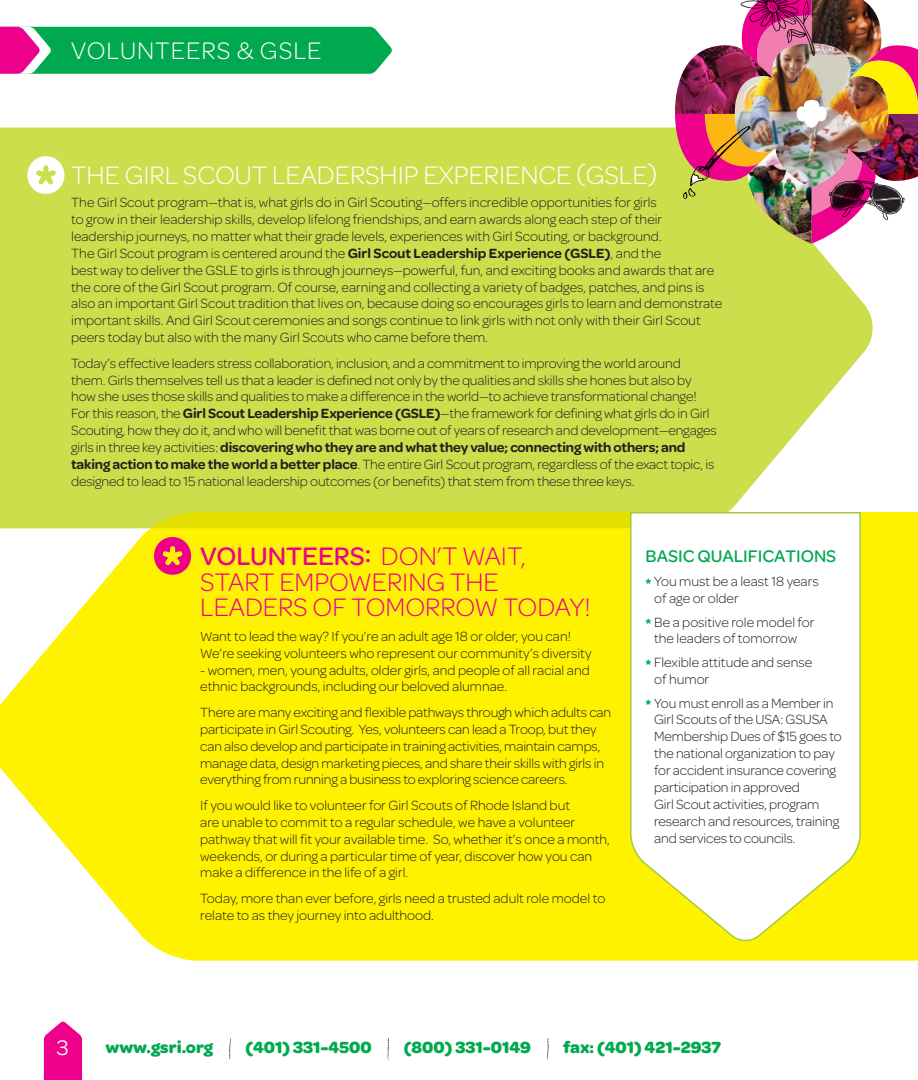
<style>
.page{position:relative;width:918px;height:1080px;background:#fff}
.page>*{position:absolute;margin:0;border:0;box-sizing:border-box;transform-origin:0 0}
.t1{font:300 27px "Omnes Girl Scouts";letter-spacing:.09em;color:#ec008c}
.t2{font:300 27px "Omnes Girl Scouts";color:#fff}
.t3{font:500 27px "Omnes Girl Scouts";color:#ec008c}
.t4{font:300 25.5px "Omnes Girl Scouts";color:#fff}
.t5{font:22.5px "Omnes Girl Scouts";color:#fff}
.t6{font:500 18px "Omnes Girl Scouts";color:#00a94f}
.t7{font:700 17.25px "Omnes Girl Scouts";color:#00a94f}
.t8{font:300 14.25px/16.8px "Omnes Girl Scouts";letter-spacing:-.01em;color:#231f20}
.s1{font-weight:600}
.s2{font-weight:500}
.s3{font-weight:600;color:#00a94f}
</style>
<div class="page">
<div style="left:0;top:128px;width:873px;height:384px;background:#cdde4d"></div>
<svg style="left:0;top:512px;width:918px;height:449px;background:#fdf219"></svg>
<svg style="left:44px;top:1021px;width:38px;height:59px;background:#ee219a"></svg>
<svg style="left:629px;top:511px;width:233px;height:433px"></svg>
<svg style="left:27px;top:156px;width:37px;height:38px"></svg>
<svg style="left:154px;top:537px;width:37px;height:38px"></svg>
<svg style="left:229px;top:1038px;width:2px;height:21px"></svg>
<svg style="left:547px;top:1038px;width:2px;height:21px"></svg>
<svg style="left:387px;top:1038px;width:2px;height:22px"></svg>
<img style="left:675px;top:0;width:243px;height:244px">
<svg style="left:0;top:27px;width:392px;height:47px;background:#209f5d"></svg>
<h2 class="t4" style="left:71px;top:34px;width:17px">vol</h2>
<h2 class="t4" style="left:120px;top:34px;width:52px">unteers</h2>
<h2 class="t4" style="left:237px;top:34px;width:39px">&amp; gsle</h2>
<h1 class="t2" style="left:71px;top:157px;width:230px">The Girl Scout Leadership</h1>
<h1 class="t2" style="left:423px;top:157px;width:45px">Experie</h1>
<h1 class="t2" style="left:520px;top:157px;width:138px">nce (GSLE)</h1>
<p class="t8" style="left:71px;top:194px;width:653px">The Girl Scout program—that is, what girls do in Girl Scouting—offers incredible opportunities for girls<br>to grow in their leadership skills, develop lifelong friendships, and earn awards along each step of their leadership journeys, no matter what their grade levels, experiences with Girl Scouting, or background.<br>The Girl Scout program is centered around the <span class="s1">Girl Scout Leadership Experience (GSLE)</span>, and the<br>best way to deliver the GSLE to girls is through journeys—powerful, fun, and exciting books and awards that are the core of the Girl Scout program. Of course, earning and collecting a variety of badges, patches, and pins is also an important Girl Scout tradition that lives on, because doing so encourages girls to learn and demonstrate important skills. And Girl Scout ceremonies and songs continue to link girls with not only with their Girl Scout peers today but also with the many Girl Scouts who came before them.</p>
<p class="t8" style="left:71px;top:354px;width:647px">Today’s effective leaders stress collaboration, inclusion, and a commitment to improving the world around them. Girls themselves tell us that a leader is defined not only by the qualities and skills she hones but also by how she uses those skills and qualities to make a difference in the world—to achieve transformational change!<br>For this reason, the <span class="s1">Girl Scout Leadership Experience (GSLE)</span>—the framework for defining what girls do in Girl Scouting, how they do it, and who will benefit that was borne out of years of research and development—engages girls in three key activities: <span class="s1">discovering who they are and what they value; connecting with others; and taking action to make the world a better place</span>. The entire Girl Scout program, regardless of the exact topic, is designed to lead to 15 national leadership outcomes (or benefits) that stem from these three keys.</p>
<h1 class="t3" style="left:200px;top:537px;width:35px">VOLUNT</h1>
<h1 class="t1" style="left:302px;top:538px;width:176px"><span class="s2">EERS:</span> Don’t wait</h1>
<h1 class="t1" style="left:521px;top:538px;width:7px">,</h1>
<h1 class="t1" style="left:200px;top:564px;width:16px">start</h1>
<h1 class="t1" style="left:279px;top:564px;width:17px">empoweri</h1>
<h1 class="t1" style="left:408px;top:564px;width:59px">ng the</h1>
<h1 class="t1" style="left:200px;top:589px;width:16px">leaders</h1>
<h1 class="t1" style="left:312px;top:589px;width:58px">of tomorrow</h1>
<h1 class="t1" style="left:503px;top:589px;width:18px">today</h1>
<h1 class="t1" style="left:584px;top:589px;width:8px">!</h1>
<p class="t8" style="left:200px;top:627px;width:393px">Want to lead the way? If you’re an adult age 18 or older, you can!<br>We’re seeking volunteers who represent our community’s diversity</p>
<p class="t8" style="left:200px;top:661px;width:391px">- women, men, young adults, older girls, and people of all racial and ethnic backgrounds, including our beloved alumnae.</p>
<p class="t8" style="left:200px;top:703px;width:413px">There are many exciting and flexible pathways through which adults can participate in Girl Scouting. Yes, volunteers can lead a Troop, but they can also develop and participate in training activities, maintain camps, manage data, design marketing pieces, and share their skills with girls in everything from running a business to exploring science careers.</p>
<p class="t8" style="left:200px;top:796px;width:411px">If you would like to volunteer for Girl Scouts of Rhode Island but<br>are unable to commit to a regular schedule, we have a volunteer pathway that will fit your available time. So, whether it’s once a month, weekends, or during a particular time of year, discover how you can make a difference in the life of a girl.</p>
<p class="t8" style="left:200px;top:889px;width:407px">Today, more than ever before, girls need a trusted adult role model to relate to as they journey into adulthood.</p>
<p class="t6" style="left:646px;top:544px;width:192px">BASIC QUALIFICATIONS</p>
<p class="t8" style="left:654px;top:573px;width:166px;text-indent:-9px"><span class="s3">*</span> You must be a least 18 years of age or older</p>
<p class="t8" style="left:646px;top:613px;width:170px;text-align:center"><span class="s3">*</span> Be a positive role model for the leaders of tomorrow</p>
<p class="t8" style="left:654px;top:654px;width:160px;text-indent:-9px"><span class="s3">*</span> Flexible attitude and sense of humor</p>
<p class="t8" style="left:654px;top:694px;width:189px;text-indent:-9px"><span class="s3">*</span> You must enroll as a Member in<br>Girl Scouts of the USA: GSUSA<br>Membership Dues of $15 goes to the national organization to pay for accident insurance covering participation in approved<br>Girl Scout activities, program research and resources, training and services to councils.</p>
<h3 class="t5" style="left:57px;top:1033px;width:13px">3</h3>
<p class="t7" style="left:106px;top:1035px;width:109px">www.gsri.org</p>
<p class="t7" style="left:245px;top:1035px;width:128px">(401) 331-4500</p>
<p class="t7" style="left:404px;top:1035px;width:129px">(800) 331-0149</p>
<p class="t7" style="left:563px;top:1035px;width:160px">fax: (401) 421-2937</p>
</div>
